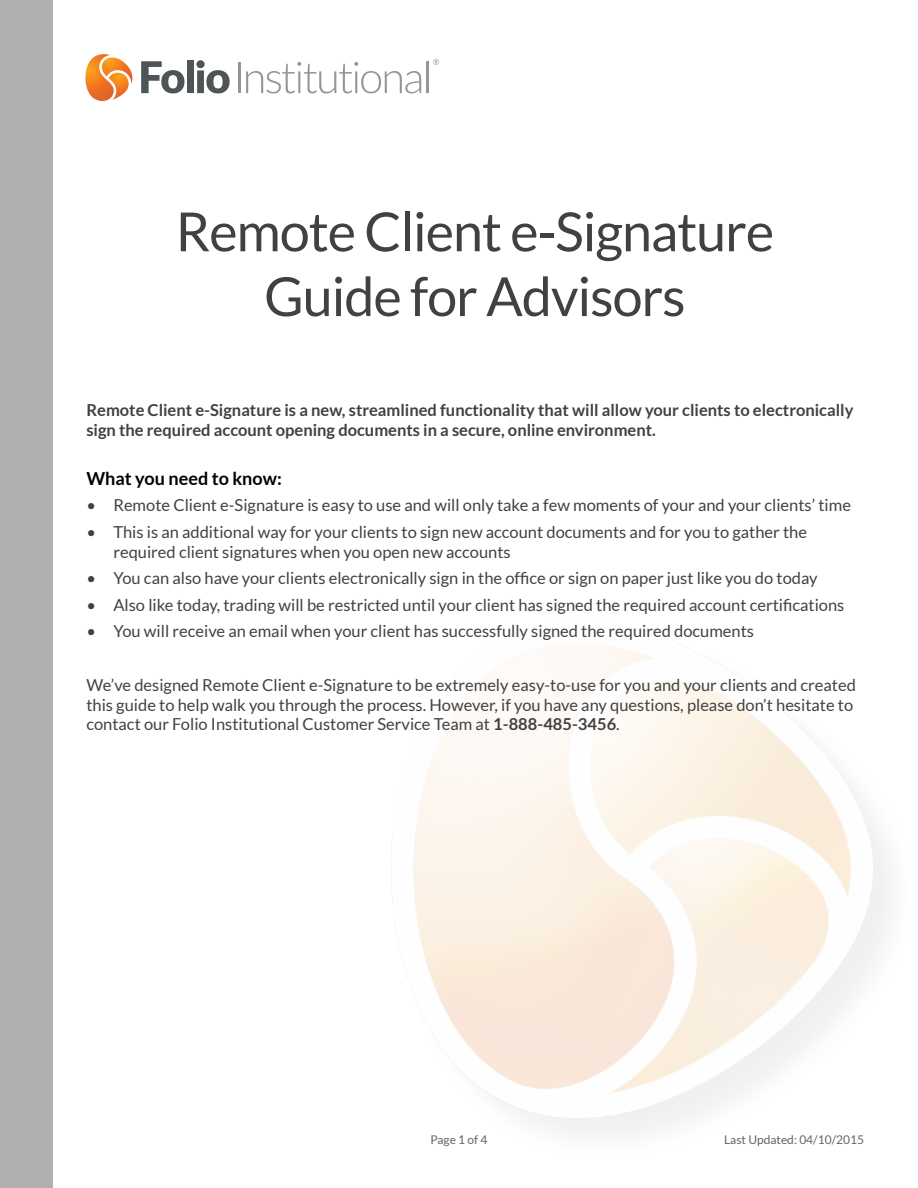
<style>
.page{position:relative;width:918px;height:1188px;background:#fff}
.page>*{position:absolute;margin:0;border:0;box-sizing:border-box;transform-origin:0 0}
.t1{font:54px/64.8px "Lato";letter-spacing:-.02em;color:#414141;text-align:center}
.t2{font:700 18px "Lato";color:#000}
.t3{font:16.5px/19.8px "Lato";color:#414141}
.t4{font:700 16.5px/19.8px "Lato";color:#414141}
.t5{font:12px "Lato";color:#646464}
.s1{font-weight:700}
</style>
<div class="page">
<div style="left:0;top:0;width:53px;height:1188px;background:#afafaf"></div>
<img style="left:414px;top:644px;width:476px;height:491px">
<svg style="left:86px;top:54px;width:46px;height:47px"></svg>
<hr style="left:238px;top:62px;width:2px;height:31px;background:#939598">
<svg style="left:246px;top:62px;width:175px;height:31px"></svg>
<hr style="left:426px;top:61px;width:2px;height:32px;background:#939598">
<svg style="left:433px;top:59px;width:6px;height:6px"></svg>
<svg style="left:141px;top:61px;width:44px;height:32px"></svg>
<div style="left:187px;top:60px;width:7px;height:33px;background:#4e5556"></div>
<svg style="left:196px;top:60px;width:34px;height:33px"></svg>
<h1 class="t1" style="left:176px;top:199px;width:600px">Remote Client e-Signature<br>Guide for Advisors</h1>
<p class="t4" style="left:86px;top:400px;width:769px">Remote Client e-Signature is a new, streamlined functionality that will allow your clients to electronically sign the required account opening documents in a secure, online environment.</p>
<p class="t2" style="left:86px;top:468px;width:197px">What you need to know:</p>
<p class="t3" style="left:86px;top:495px;width:766px">• Remote Client e-Signature is easy to use and will only take a few moments of your and your clients’ time</p>
<p class="t3" style="left:113px;top:522px;width:695px;text-indent:-27px">• This is an additional way for your clients to sign new account documents and for you to gather the required client signatures when you open new accounts</p>
<p class="t3" style="left:86px;top:568px;width:733px">• You can also have your clients electronically sign in the office or sign on paper just like you do today</p>
<p class="t3" style="left:86px;top:595px;width:760px">• Also like today, trading will be restricted until your client has signed the required account certifications</p>
<p class="t3" style="left:86px;top:621px;width:669px">• You will receive an email when your client has successfully signed the required documents</p>
<p class="t3" style="left:86px;top:675px;width:771px">We’ve designed Remote Client e-Signature to be extremely easy-to-use for you and your clients and created this guide to help walk you through the process. However, if you have any questions, please don’t hesitate to contact our Folio Institutional Customer Service Team at <span class="s1">1-888-485-3456</span>.</p>
<p class="t5" style="left:430px;top:1133px;width:59px">Page 1 of 4</p>
<p class="t5" style="left:724px;top:1133px;width:141px">Last Updated: 04/10/2015</p>
</div>
